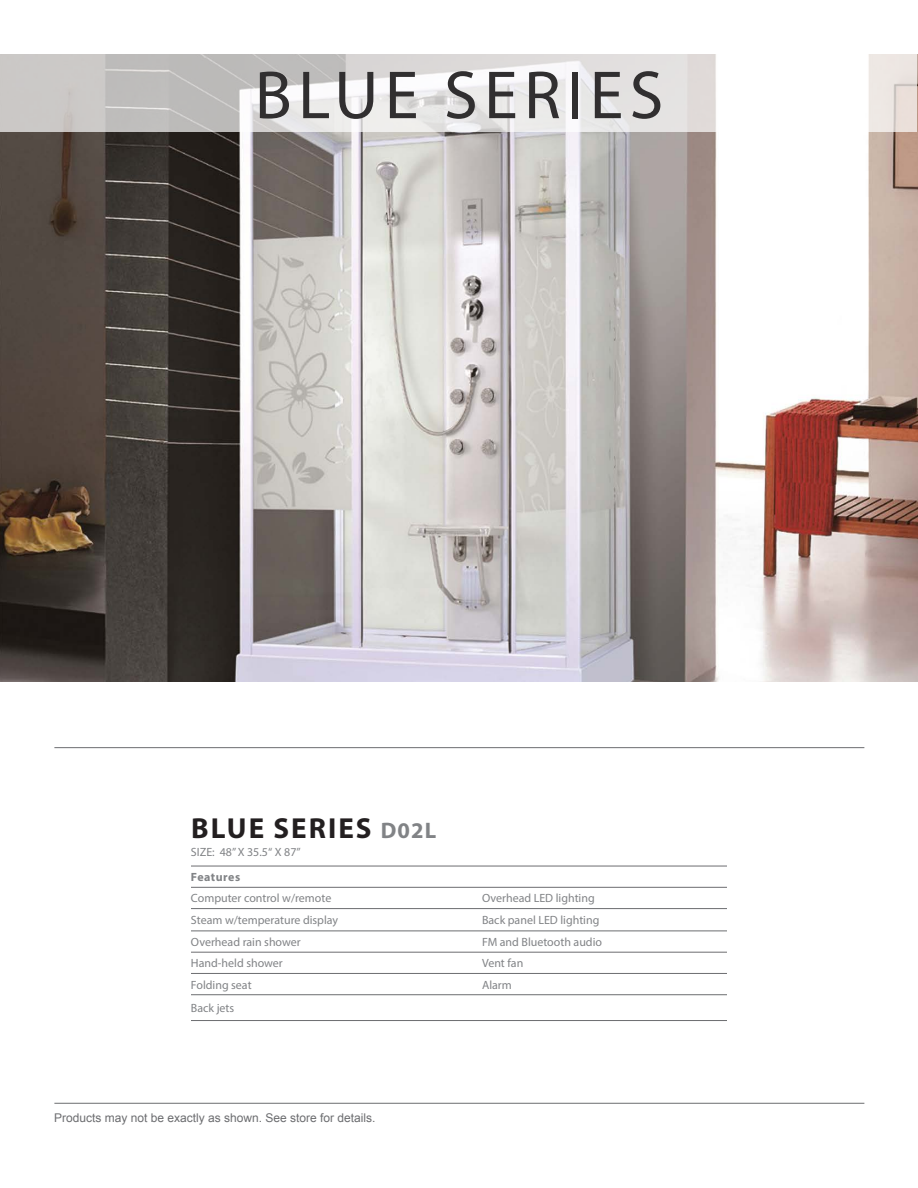
<style>
.page{position:relative;width:918px;height:1188px;background:#fff}
.page>*{position:absolute;margin:0;border:0;box-sizing:border-box;transform-origin:0 0}
.t1{font:68.7px "Myriad Pro";letter-spacing:.09em;color:#312f30}
.t2{font:700 29.1px "Myriad Pro";letter-spacing:.07em;color:#231f20}
.t3{font:12px "Myriad Pro";color:#818386}
.t4{font:12px "Arial";color:#6c6d70}
.t5{font:700 12px "Myriad Pro";letter-spacing:.04em;color:#818386}
.s1{font-size:22.5px;color:#818386}
</style>
<div class="page">
<img style="left:0;top:54px;width:918px;height:627px">
<hr style="left:54px;top:747px;width:810px;height:1px;background:#6c6d70">
<hr style="left:54px;top:1103px;width:810px;height:1px;background:#6c6d70">
<hr style="left:191px;top:866px;width:268px;height:1px;background:#6c6d70">
<hr style="left:459px;top:866px;width:268px;height:1px;background:#6c6d70">
<hr style="left:191px;top:887px;width:268px;height:1px;background:#6c6d70">
<hr style="left:459px;top:887px;width:268px;height:1px;background:#6c6d70">
<hr style="left:191px;top:908px;width:268px;height:1px;background:#6c6d70">
<hr style="left:459px;top:908px;width:268px;height:1px;background:#6c6d70">
<hr style="left:191px;top:931px;width:268px;height:1px;background:#6c6d70">
<hr style="left:459px;top:931px;width:268px;height:1px;background:#6c6d70">
<hr style="left:191px;top:952px;width:268px;height:1px;background:#6c6d70">
<hr style="left:459px;top:952px;width:268px;height:1px;background:#6c6d70">
<hr style="left:191px;top:973px;width:268px;height:1px;background:#6c6d70">
<hr style="left:459px;top:973px;width:268px;height:1px;background:#6c6d70">
<hr style="left:191px;top:994px;width:268px;height:1px;background:#6c6d70">
<hr style="left:459px;top:994px;width:268px;height:1px;background:#6c6d70">
<hr style="left:191px;top:1020px;width:268px;height:1px;background:#6c6d70">
<hr style="left:459px;top:1020px;width:268px;height:1px;background:#6c6d70">
<svg style="left:1px;top:54px;width:916px;height:78px"></svg>
<h1 class="t1" style="left:255px;top:53px;width:410px">BLUE SERIES</h1>
<h2 class="t2" style="left:191px;top:810px;width:246px">BLUE SERIES <span class="s1">D02L</span></h2>
<p class="t3" style="left:191px;top:844px;width:111px">SIZE: 48” X 35.5“ X 87”</p>
<p class="t5" style="left:191px;top:869px;width:51px">Features</p>
<p class="t3" style="left:191px;top:891px;width:142px">Computer control w/remote</p>
<p class="t3" style="left:482px;top:891px;width:114px">Overhead LED lighting</p>
<p class="t3" style="left:191px;top:913px;width:149px">Steam w/temperature display</p>
<p class="t3" style="left:482px;top:913px;width:119px">Back panel LED lighting</p>
<p class="t3" style="left:191px;top:935px;width:111px">Overhead rain shower</p>
<p class="t3" style="left:482px;top:935px;width:121px">FM and Bluetooth audio</p>
<p class="t3" style="left:191px;top:956px;width:93px">Hand-held shower</p>
<p class="t3" style="left:482px;top:956px;width:43px">Vent fan</p>
<p class="t3" style="left:191px;top:977px;width:62px">Folding seat</p>
<p class="t3" style="left:482px;top:977px;width:31px">Alarm</p>
<p class="t3" style="left:191px;top:1001px;width:45px">Back jets</p>
<p class="t4" style="left:54px;top:1109px;width:323px">Products may not be exactly as shown. See store for details.</p>
</div>
